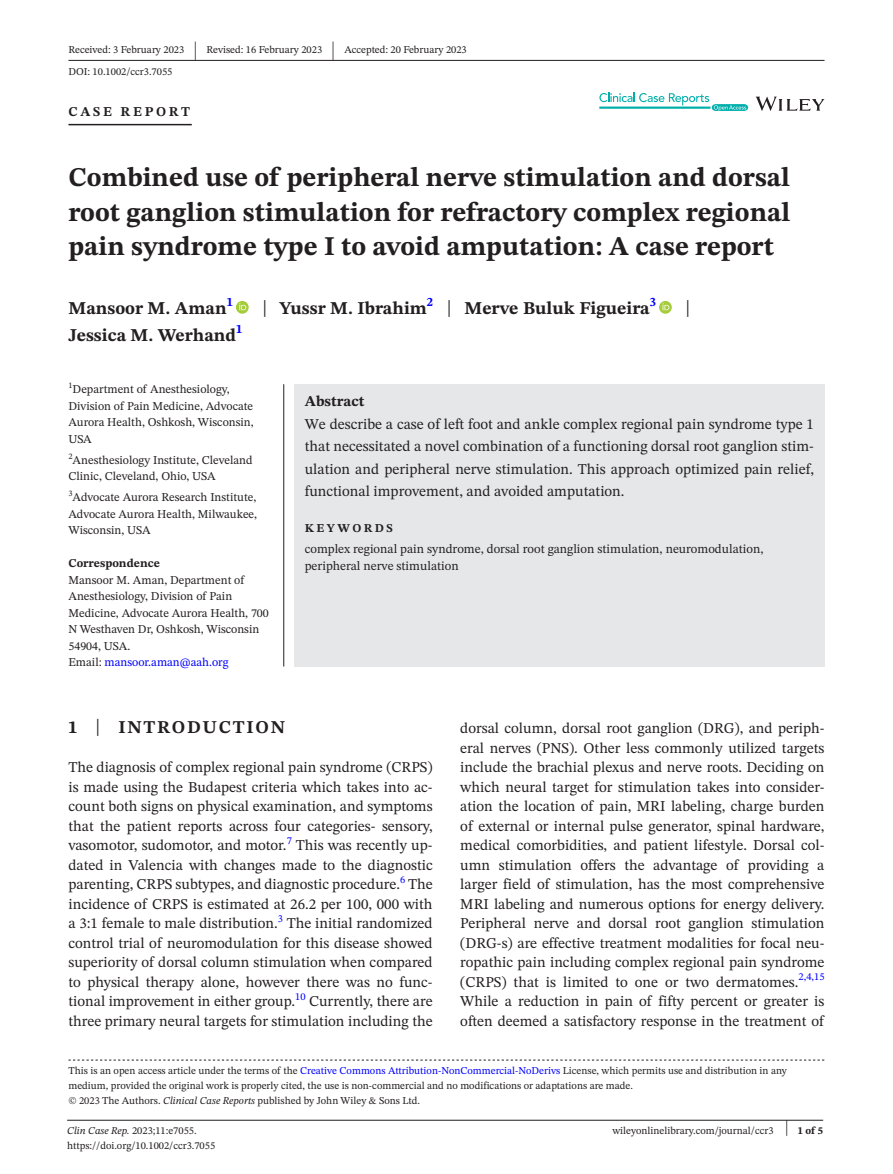
<style>
.page{position:relative;width:893px;height:1174px;background:#fff}
.page>*{position:absolute;margin:0;border:0;box-sizing:border-box;transform-origin:0 0}
.t1{font:700 27px/34.5px "STIX Two Text";color:#231f20;text-align:justify}
.t2{font:25.65px "STIX Two Text";color:#231f20;scale:.49 1}
.t3{font:23.4px "STIX Two Text";color:#231f20;scale:.77 1}
.t4{font:700 18px "STIX Two Text";color:#231f20}
.t5{font:700 18px "STIX Two Text";letter-spacing:.1em;color:#231f20}
.t6{font:15px/19.5px "STIX Two Text";color:#231f20;text-align:justify}
.t7{font:700 15px "STIX Two Text";color:#231f20}
.t8{font:700 13.5px "STIX Two Text";letter-spacing:.2em;color:#231f20}
.t9{font:12.75px/17.2px "STIX Two Text";color:#231f20}
.t10{font:12px/16.5px "STIX Two Text";color:#231f20}
.t11{font:700 12px "STIX Two Text";color:#231f20}
.t12{font:700 12px "STIX Two Text";letter-spacing:.2em;color:#231f20}
.t13{font:10.5px/15px "STIX Two Text";color:#231f20}
.t14{font:10.5px "STIX Two Text";color:#00f}
.t15{font:700 10.5px "STIX Two Text";color:#231f20}
.s1{font-weight:400;font-size:23.4px}
.s2{color:#00f}
.s3{font-weight:400;font-size:23.7px}
.s4{font-style:italic}
.s5{font-weight:400;font-size:22.2px}
</style>
<div class="page">
<hr style="left:67px;top:1119px;width:756px;height:1px;background:#231f20">
<svg style="left:756px;top:97px;width:68px;height:14px"></svg>
<svg style="left:599px;top:93px;width:149px;height:18px"></svg>
<hr style="left:68px;top:60px;width:756px;height:1px;background:#231f20">
<hr style="left:68px;top:124px;width:124px;height:1px;background:#231f20">
<svg style="left:236px;top:301px;width:13px;height:13px"></svg>
<svg style="left:239px;top:303px;width:7px;height:7px"></svg>
<svg style="left:659px;top:301px;width:13px;height:13px"></svg>
<svg style="left:662px;top:303px;width:7px;height:7px"></svg>
<svg style="left:68px;top:1059px;width:756px;height:1px"></svg>
<hr style="left:283px;top:384px;width:1px;height:282px;background:#231f20">
<div style="left:294px;top:384px;width:530px;height:197px;background:#e6e7e9"></div>
<div style="left:294px;top:580px;width:530px;height:86px;background:#e6e7e9"></div>
<p class="t13" style="left:68px;top:42px;width:117px">Received: 3 February 2023</p>
<h2 class="t2" style="left:194px;top:32px;width:8px">|</h2>
<p class="t13" style="left:206px;top:42px;width:117px">Revised: 16 February 2023</p>
<h2 class="t2" style="left:332px;top:32px;width:8px">|</h2>
<p class="t13" style="left:344px;top:42px;width:124px">Accepted: 20 February 2023</p>
<p class="t13" style="left:68px;top:64px;width:105px">DOI: 10.1002/ccr3.7055</p>
<p class="t8" style="left:68px;top:101px;width:123px">CASE REPORT</p>
<h1 class="t1" style="left:68px;top:161px;width:723px">Combined use of peripheral nerve stimulation and dorsal root ganglion stimulation for refractory complex regional pain syndrome type I to avoid amputation: A case report</h1>
<p class="t4" style="left:68px;top:295px;width:166px">Mansoor M. Aman<sup>1</sup></p>
<p class="t4" style="left:262px;top:295px;width:395px"><span class="s1">|</span> Yussr M. Ibrahim<sup>2</sup> <span class="s1">|</span> Merve Buluk Figueira<sup>3</sup></p>
<h3 class="t3" style="left:685px;top:291px;width:8px">|</h3>
<p class="t4" style="left:68px;top:322px;width:176px">Jessica M. Werhand<sup>1</sup></p>
<p class="t10" style="left:68px;top:381px;width:187px"><sup>1</sup>Department of Anesthesiology,<br>Division of Pain Medicine, Advocate<br>Aurora Health, Oshkosh, Wisconsin,<br>USA</p>
<p class="t10" style="left:68px;top:451px;width:186px"><sup>2</sup>Anesthesiology Institute, Cleveland<br>Clinic, Cleveland, Ohio, USA</p>
<p class="t10" style="left:68px;top:489px;width:190px;text-align:justify"><sup>3</sup>Advocate Aurora Research Institute, Advocate Aurora Health, Milwaukee, Wisconsin, USA</p>
<p class="t11" style="left:68px;top:555px;width:93px">Correspondence</p>
<p class="t10" style="left:68px;top:571px;width:202px">Mansoor M. Aman, Department of<br>Anesthesiology, Division of Pain<br>Medicine, Advocate Aurora Health, 700<br>N Westhaven Dr, Oshkosh, Wisconsin<br>54904, USA.<br>Email: <span class="s2">mansoor.aman@aah.org</span></p>
<p class="t7" style="left:305px;top:390px;width:61px">Abstract</p>
<p class="t6" style="left:305px;top:412px;width:511px;line-height:22.5px">We describe a case of left foot and ankle complex regional pain syndrome type 1 that necessitated a novel combination of a functioning dorsal root ganglion stim&shy;ulation and peripheral nerve stimulation. This approach optimized pain relief, functional improvement, and avoided amputation.</p>
<p class="t12" style="left:305px;top:519px;width:90px">KEYWORDS</p>
<p class="t9" style="left:305px;top:540px;width:460px">complex regional pain syndrome, dorsal root ganglion stimulation, neuromodulation, peripheral nerve stimulation</p>
<p class="t5" style="left:68px;top:714px;width:218px">1 <span class="s3">|</span> INTRODUCTION</p>
<p class="t6" style="left:68px;top:757px;width:366px">The diagnosis of complex regional pain syndrome (CRPS) is made using the Budapest criteria which takes into ac&shy;count both signs on physical examination, and symptoms that the patient reports across four categories- sensory, vasomotor, sudomotor, and motor.</p>
<p class="t14" style="left:287px;top:832px;width:7px">7</p>
<p class="t6" style="left:68px;top:835px;width:366px;text-indent:227px">This was recently up&shy;dated in Valencia with changes made to the diagnostic parenting, CRPS subtypes, and diagnostic procedure.</p>
<p class="t14" style="left:400px;top:871px;width:7px">6</p>
<p class="t6" style="left:68px;top:874px;width:366px;text-indent:340px">The incidence of CRPS is estimated at 26.2 per 100, 000 with a 3:1 female to male distribution.</p>
<p class="t14" style="left:278px;top:910px;width:7px">3</p>
<p class="t6" style="left:68px;top:913px;width:366px;text-indent:218px">The initial randomized control trial of neuromodulation for this disease showed superiority of dorsal column stimulation when compared to physical therapy alone, however there was no func&shy;tional improvement in either group.</p>
<p class="t14" style="left:295px;top:988px;width:12px">10</p>
<p class="t6" style="left:68px;top:991px;width:366px;text-align:right">Currently, there are<br>three primary neural targets for stimulation including the</p>
<p class="t6" style="left:460px;top:718px;width:366px">dorsal column, dorsal root ganglion (DRG), and periph&shy;eral nerves (PNS). Other less commonly utilized targets include the brachial plexus and nerve roots. Deciding on which neural target for stimulation takes into consider&shy;ation the location of pain, MRI labeling, charge burden of external or internal pulse generator, spinal hardware, medical comorbidities, and patient lifestyle. Dorsal col&shy;umn stimulation offers the advantage of providing a larger field of stimulation, has the most comprehensive MRI labeling and numerous options for energy delivery.<br>Peripheral nerve and dorsal root ganglion stimulation (DRG-s) are effective treatment modalities for focal neu&shy;ropathic pain including complex regional pain syndrome (CRPS) that is limited to one or two dermatomes.</p>
<p class="t14" style="left:799px;top:969px;width:27px">2,4,15</p>
<p class="t6" style="left:460px;top:991px;width:366px">While a reduction in pain of fifty percent or greater is often deemed a satisfactory response in the treatment of</p>
<p class="t13" style="left:68px;top:1063px;width:720px">This is an open access article under the terms of the <span class="s2">Creative Commons Attribution-NonCommercial-NoDerivs</span> License, which permits use and distribution in any medium, provided the original work is properly cited, the use is non-commercial and no modifications or adaptations are made.<br>© 2023 The Authors. <span class="s4">Clinical Case Reports</span> published by John Wiley &amp; Sons Ltd.</p>
<p class="t13" style="left:67px;top:1123px;width:131px"><span class="s4">Clin Case Rep.</span> 2023;11:e7055.</p>
<p class="t15" style="left:785px;top:1123px;width:39px"><span class="s5">|</span> 1 of 5</p>
<p class="t13" style="left:67px;top:1138px;width:150px">https://doi.org/10.1002/ccr3.7055</p>
<p class="t13" style="left:612px;top:1123px;width:163px">wileyonlinelibrary.com/journal/ccr3</p>
</div>
